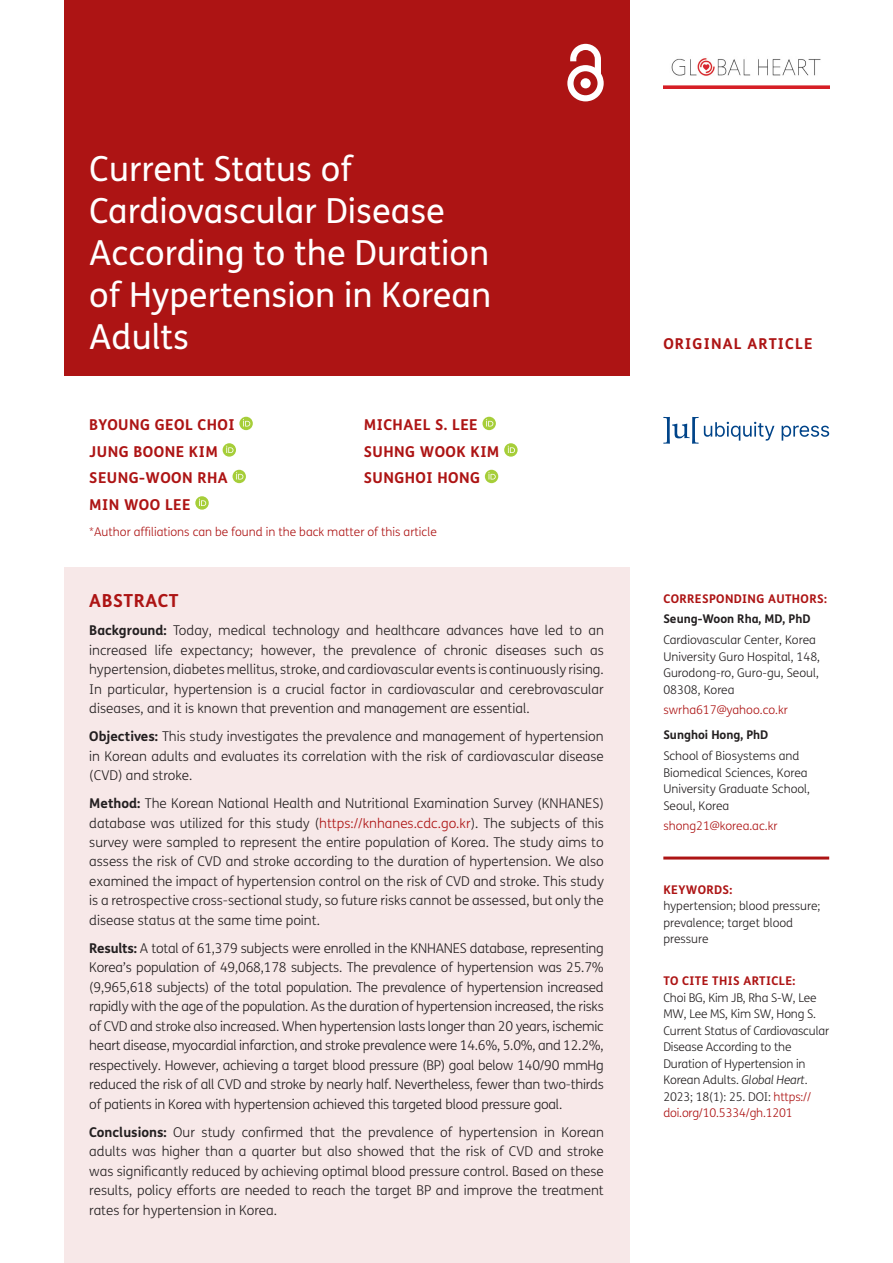
<style>
.page{position:relative;width:893px;height:1263px;background:#fff}
.page>*{position:absolute;margin:0;border:0;box-sizing:border-box;transform-origin:0 0}
.Article_Title{font:34.5px/42px "FS Me";color:#fff}
.t1{font:700 18px "FS Me";letter-spacing:.03em;color:#ad1414}
.Cover_Authors{font:700 15px "FS Me";letter-spacing:.03em;color:#ad1414}
.Cover_Authors-2{font:700 15px "FS Me";letter-spacing:.075em;color:#ad1414}
.Abstract_Copy{font:300 13.5px/19.5px "FS Me";color:#231f20;text-align:justify}
.t2{font:300 12px/16.5px "FS Me";letter-spacing:-.005em;color:#231f20}
.t3{font:300 12px "FS Me";color:#ad1414}
.t4{font:700 12px "FS Me";letter-spacing:.03em;color:#ad1414}
.t5{font:700 12px "FS Me";color:#231f20}
.s1{font-weight:700}
.s2{color:#ad1414}
.s3{font-style:italic}
</style>
<div class="page">
<div style="left:64px;top:0;width:565px;height:376px;background:#ad1414"></div>
<svg style="left:567px;top:44px;width:37px;height:57px"></svg>
<svg style="left:663px;top:417px;width:166px;height:27px"></svg>
<img style="left:664px;top:58px;width:165px;height:30px">
<hr style="left:663px;top:856px;width:166px;height:3px;background:#ad1414">
<div style="left:64px;top:568px;width:565px;height:695px;background:#f7e8e8"></div>
<svg style="left:239px;top:417px;width:14px;height:13px"></svg>
<svg style="left:243px;top:419px;width:7px;height:7px"></svg>
<svg style="left:223px;top:443px;width:13px;height:14px"></svg>
<svg style="left:226px;top:446px;width:7px;height:7px"></svg>
<svg style="left:233px;top:470px;width:13px;height:13px"></svg>
<svg style="left:236px;top:472px;width:7px;height:7px"></svg>
<svg style="left:195px;top:496px;width:14px;height:14px"></svg>
<svg style="left:199px;top:499px;width:7px;height:7px"></svg>
<svg style="left:482px;top:417px;width:14px;height:13px"></svg>
<svg style="left:486px;top:419px;width:7px;height:7px"></svg>
<svg style="left:504px;top:443px;width:14px;height:14px"></svg>
<svg style="left:508px;top:446px;width:7px;height:7px"></svg>
<svg style="left:485px;top:470px;width:13px;height:13px"></svg>
<svg style="left:488px;top:472px;width:8px;height:7px"></svg>
<h1 class="Article_Title" style="left:89px;top:148px;width:404px">Current Status of<br>Cardiovascular Disease<br>According to the Duration of Hypertension in Korean<br>Adults</h1>
<p class="Cover_Authors" style="left:89px;top:415px;width:147px">BYOUNG GEOL CHOI</p>
<p class="Cover_Authors" style="left:89px;top:442px;width:130px">JUNG BOONE KIM</p>
<p class="Cover_Authors" style="left:89px;top:468px;width:140px">SEUNG-WOON RHA</p>
<p class="Cover_Authors" style="left:89px;top:495px;width:103px">MIN WOO LEE</p>
<p class="Cover_Authors" style="left:364px;top:415px;width:115px">MICHAEL S. LEE</p>
<p class="Cover_Authors" style="left:364px;top:442px;width:137px">SUHNG WOOK KIM</p>
<p class="Cover_Authors" style="left:364px;top:468px;width:118px">SUNGHOI HONG</p>
<p class="t3" style="left:89px;top:525px;width:349px">*Author affiliations can be found in the back matter of this article</p>
<h1 class="t1" style="left:89px;top:589px;width:91px">ABSTRACT</h1>
<p class="Abstract_Copy" style="left:89px;top:621px;width:516px"><span class="s1">Background:</span> Today, medical technology and healthcare advances have led to an increased life expectancy; however, the prevalence of chronic diseases such as hypertension, diabetes mellitus, stroke, and cardiovascular events is continuously rising.<br>In particular, hypertension is a crucial factor in cardiovascular and cerebrovascular diseases, and it is known that prevention and management are essential.</p>
<p class="Abstract_Copy" style="left:89px;top:727px;width:516px"><span class="s1">Objectives:</span> This study investigates the prevalence and management of hypertension in Korean adults and evaluates its correlation with the risk of cardiovascular disease (CVD) and stroke.</p>
<p class="Abstract_Copy" style="left:89px;top:794px;width:516px"><span class="s1">Method:</span> The Korean National Health and Nutritional Examination Survey (KNHANES) database was utilized for this study (<span class="s2">https://knhanes.cdc.go.kr</span>). The subjects of this</p>
<p class="Abstract_Copy" style="left:89px;top:833px;width:516px">survey were sampled to represent the entire population of Korea. The study aims to assess the risk of CVD and stroke according to the duration of hypertension. We also examined the impact of hypertension control on the risk of CVD and stroke. This study is a retrospective cross-sectional study, so future risks cannot be assessed, but only the disease status at the same time point.</p>
<p class="Abstract_Copy" style="left:89px;top:939px;width:516px"><span class="s1">Results:</span> A total of 61,379 subjects were enrolled in the KNHANES database, representing Korea’s population of 49,068,178 subjects. The prevalence of hypertension was 25.7% (9,965,618 subjects) of the total population. The prevalence of hypertension increased rapidly with the age of the population. As the duration of hypertension increased, the risks of CVD and stroke also increased. When hypertension lasts longer than 20 years, ischemic heart disease, myocardial infarction, and stroke prevalence were 14.6%, 5.0%, and 12.2%, respectively. However, achieving a target blood pressure (BP) goal below 140/90 mmHg reduced the risk of all CVD and stroke by nearly half. Nevertheless, fewer than two-thirds of patients in Korea with hypertension achieved this targeted blood pressure goal.</p>
<p class="Abstract_Copy" style="left:89px;top:1123px;width:516px"><span class="s1">Conclusions:</span> Our study confirmed that the prevalence of hypertension in Korean adults was higher than a quarter but also showed that the risk of CVD and stroke was significantly reduced by achieving optimal blood pressure control. Based on these results, policy efforts are needed to reach the target BP and improve the treatment rates for hypertension in Korea.</p>
<p class="Cover_Authors-2" style="left:663px;top:334px;width:151px">ORIGINAL ARTICLE</p>
<p class="t4" style="left:663px;top:591px;width:165px">CORRESPONDING AUTHORS:</p>
<p class="t5" style="left:663px;top:611px;width:149px">Seung-Woon Rha, MD, PhD</p>
<p class="t2" style="left:663px;top:632px;width:158px">Cardiovascular Center, Korea<br>University Guro Hospital, 148,<br>Gurodong-ro, Guro-gu, Seoul,<br>08308, Korea</p>
<p class="t3" style="left:663px;top:703px;width:126px">swrha617@yahoo.co.kr</p>
<p class="t5" style="left:663px;top:727px;width:106px">Sunghoi Hong, PhD</p>
<p class="t2" style="left:663px;top:748px;width:148px">School of Biosystems and<br>Biomedical Sciences, Korea<br>University Graduate School,<br>Seoul, Korea</p>
<p class="t3" style="left:663px;top:819px;width:116px">shong21@korea.ac.kr</p>
<p class="t4" style="left:663px;top:882px;width:71px">KEYWORDS:</p>
<p class="t2" style="left:663px;top:898px;width:159px">hypertension; blood pressure; prevalence; target blood pressure</p>
<p class="t4" style="left:663px;top:973px;width:133px">TO CITE THIS ARTICLE:</p>
<p class="t2" style="left:663px;top:989px;width:167px">Choi BG, Kim JB, Rha S-W, Lee<br>MW, Lee MS, Kim SW, Hong S.<br>Current Status of Cardiovascular<br>Disease According to the<br>Duration of Hypertension in<br>Korean Adults. <span class="s3">Global Heart</span>.<br>2023; 18(1): 25. DOI: <span class="s2">https:// doi.org/10.5334/gh.1201</span></p>
</div>
